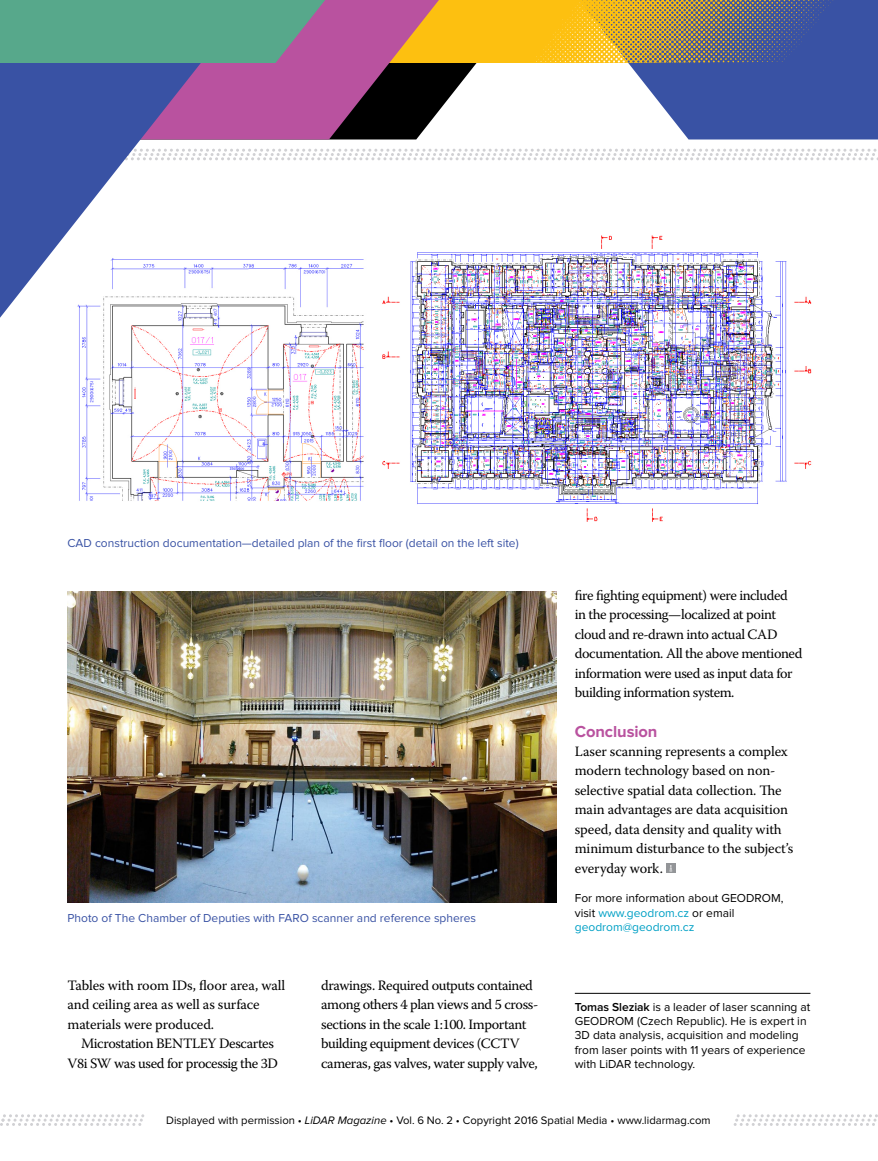
<style>
.page{position:relative;width:878px;height:1161px;background:#fff}
.page>*{position:absolute;margin:0;border:0;box-sizing:border-box;transform-origin:0 0}
.t1{font:700 16.5px "Proxima Nova";letter-spacing:-.005em;color:#b9529f}
.t2{font:14.25px/19.5px "Warnock Pro";letter-spacing:-.02em;color:#000}
.t3{font:12px/14.2px "Proxima Nova";color:#000}
.t4{font:12px "Proxima Nova";color:#3952a4}
.t5{font:11.25px "Proxima Nova";color:#000}
.s1{color:#00a0c5}
.s2{font-weight:600}
.s3{font-style:italic}
</style>
<div class="page">
<svg style="left:250px;top:149px;width:628px;height:11px"></svg>
<svg style="left:628px;top:63px;width:250px;height:77px;background:#5268af"></svg>
<svg style="left:439px;top:63px;width:38px;height:48px"></svg>
<hr style="left:574px;top:993px;width:236px;height:1px;background:#000">
<div style="left:666px;top:864px;width:9px;height:9px;background:#939598"></div>
<svg style="left:669px;top:865px;width:3px;height:7px"></svg>
<img style="left:79px;top:235px;width:733px;height:287px">
<img style="left:68px;top:591px;width:488px;height:311px">
<img style="left:439px;top:0;width:439px;height:63px">
<svg style="left:250px;top:0;width:189px;height:140px;background:#8d476c"></svg>
<svg style="left:0;top:63px;width:250px;height:255px"></svg>
<svg style="left:0;top:0;width:325px;height:63px;background:#5da18c"></svg>
<svg style="left:0;top:1114px;width:877px;height:12px"></svg>
<p class="t4" style="left:68px;top:536px;width:452px">CAD construction documentation—detailed plan of the first floor (detail on the left site)</p>
<p class="t4" style="left:68px;top:912px;width:410px">Photo of The Chamber of Deputies with FARO scanner and reference spheres</p>
<p class="t2" style="left:68px;top:975px;width:219px">Tables with room IDs, floor area, wall and ceiling area as well as surface materials were produced.</p>
<p class="t2" style="left:68px;top:1034px;width:212px;text-align:right">Microstation BENTLEY Descartes<br>V8i SW was used for processig the 3D</p>
<p class="t2" style="left:321px;top:975px;width:219px">drawings. Required outputs contained among others 4 plan views and 5 cross&shy;sections in the scale 1:100. Important building equipment devices (CCTV cameras, gas valves, water supply valve,</p>
<p class="t2" style="left:574px;top:585px;width:229px">fire fighting equipment) were included in the processing—localized at point cloud and re-drawn into actual CAD documentation. All the above mentioned information were used as input data for building information system.</p>
<p class="t1" style="left:574px;top:722px;width:84px">Conclusion</p>
<p class="t2" style="left:574px;top:741px;width:220px">Laser scanning represents a complex modern technology based on non&shy;selective spatial data collection. The main advantages are data acquisition speed, data density and quality with minimum disturbance to the subject’s everyday work.</p>
<p class="t3" style="left:574px;top:892px;width:210px">For more information about GEODROM, visit <span class="s1">www.geodrom.cz</span> or email <span class="s1">geodrom@geodrom.cz</span></p>
<p class="t3" style="left:574px;top:1000px;width:237px"><span class="s2">Tomas Sleziak</span> is a leader of laser scanning at GEODROM (Czech Republic). He is expert in 3D data analysis, acquisition and modeling from laser points with 11 years of experience with LiDAR technology.</p>
<p class="t5" style="left:166px;top:1114px;width:546px">Displayed with permission • <span class="s3">LiDAR Magazine</span> • Vol. 6 No. 2 • Copyright 2016 Spatial Media • www.lidarmag.com</p>
</div>
